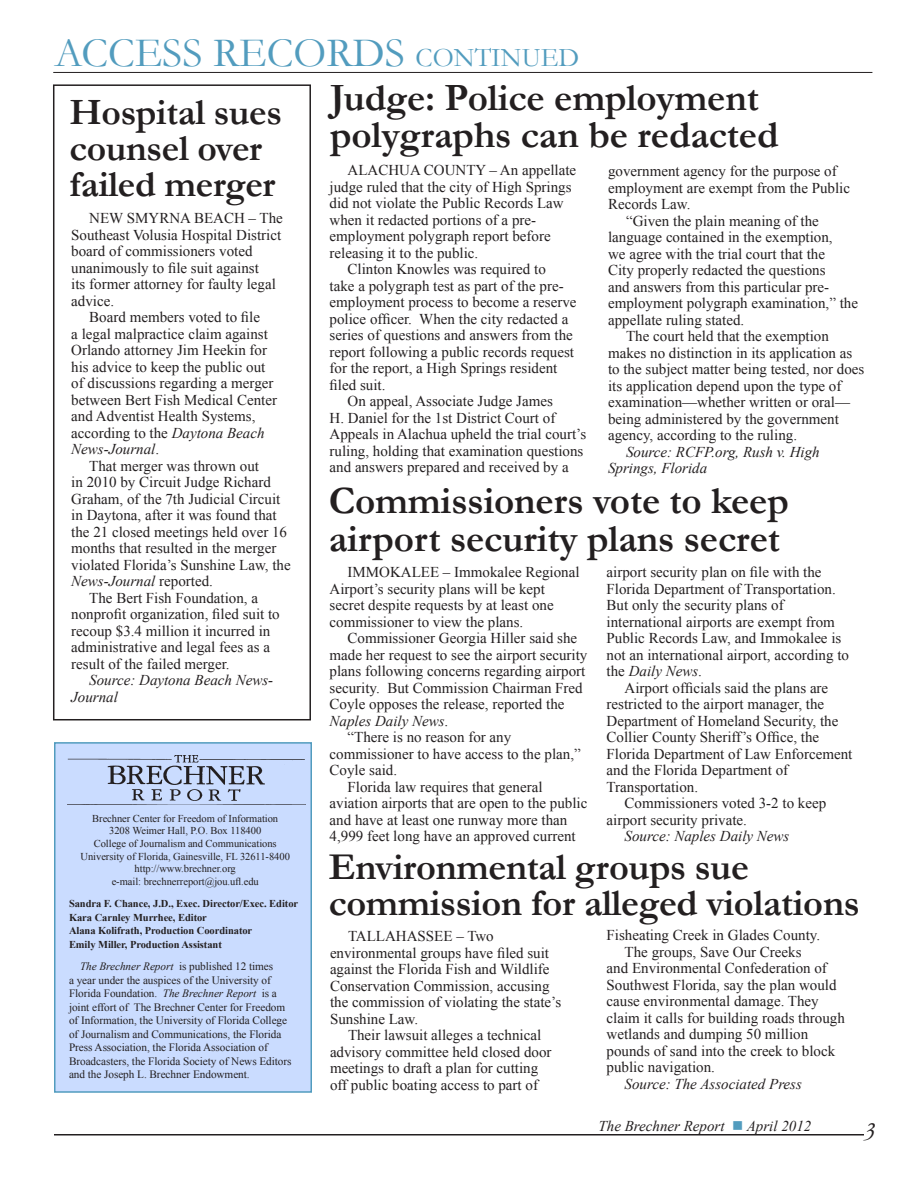
<style>
.page{position:relative;width:918px;height:1188px;background:#fff}
.page>*{position:absolute;margin:0;border:0;box-sizing:border-box;transform-origin:0 0}
.t1{font:42px "Garamond";color:#529cbe}
.Headline_26{font:700 39px "Garamond";letter-spacing:-.005em;color:#231f20}
.Headline_26-2{font:700 38.25px "Garamond";letter-spacing:-.01em;color:#231f20}
.Headline_26-3{font:700 37.5px/36px "Garamond";letter-spacing:-.01em;color:#231f20}
.t2{font:italic 27px "Garamond";color:#231f20}
.t3{font:15px/16.5px "Times New Roman";color:#231f20}
.t4{font:italic 15px/16.5px "Times New Roman";color:#231f20}
.t5{font:11.25px/13.5px "Times New Roman";letter-spacing:-.005em;color:#231f20}
.t6{font:10.5px "Times New Roman";letter-spacing:-.005em;color:#231f20}
.t7{font:700 10.5px "Times New Roman";letter-spacing:-.005em;color:#231f20}
.s1{font-size:27px}
.s2{font-style:italic}
.s3{color:#529cbe}
</style>
<div class="page">
<div style="left:53px;top:84px;width:258px;height:636px;border:2px solid #231f20"></div>
<hr style="left:54px;top:1134px;width:810px;height:2px;background:#231f20">
<div style="left:54px;top:742px;width:258px;height:351px;background:#cadcff;border:2px solid #529cbe"></div>
<img style="left:68px;top:755px;width:238px;height:50px">
<hr style="left:53px;top:72px;width:819px;height:1px;background:#231f20">
<p class="t1" style="left:55px;top:25px;width:526px">ACCESS RECORDS <span class="s1">CONTINUED</span></p>
<p class="Headline_26-3" style="left:70px;top:94px;width:214px">Hospital sues counsel over failed merger</p>
<p class="t3" style="left:71px;top:210px;width:213px;text-indent:18px">NEW SMYRNA BEACH – The<br>Southeast Volusia Hospital District board of commissioners voted unanimously to file suit against<br>its former attorney for faulty legal advice.</p>
<p class="t3" style="left:71px;top:309px;width:207px;text-indent:18px">Board members voted to file<br>a legal malpractice claim against<br>Orlando attorney Jim Heekin for his advice to keep the public out of discussions regarding a merger between Bert Fish Medical Center and Adventist Health Systems, according to the <span class="s2">Daytona Beach<br>News-Journal</span>.</p>
<p class="t3" style="left:71px;top:457px;width:221px;text-indent:18px">That merger was thrown out<br>in 2010 by Circuit Judge Richard<br>Graham, of the 7th Judicial Circuit in Daytona, after it was found that the 21 closed meetings held over 16 months that resulted in the merger violated Florida’s Sunshine Law, the<br><span class="s2">News-Journal</span> reported.</p>
<p class="t3" style="left:71px;top:589px;width:210px;text-indent:18px">The Bert Fish Foundation, a nonprofit organization, filed suit to recoup $3.4 million it incurred in administrative and legal fees as a result of the failed merger.</p>
<p class="t4" style="left:71px;top:672px;width:203px;text-indent:18px">Source: Daytona Beach News-<br>Journal</p>
<p class="t6" style="left:92px;top:811px;width:187px">Brechner Center for Freedom of Information</p>
<p class="t6" style="left:109px;top:824px;width:154px">3208 Weimer Hall, P.O. Box 118400</p>
<p class="t6" style="left:94px;top:836px;width:184px">College of Journalism and Communications</p>
<p class="t6" style="left:81px;top:849px;width:211px">University of Florida, Gainesville, FL 32611-8400</p>
<p class="t6" style="left:135px;top:862px;width:103px">http://www.brechner.org</p>
<p class="t6" style="left:112px;top:874px;width:149px">e-mail: brechnerreport@jou.ufl.edu</p>
<p class="t7" style="left:69px;top:897px;width:231px">Sandra F. Chance, J.D., Exec. Director/Exec. Editor</p>
<p class="t7" style="left:69px;top:910px;width:139px">Kara Carnley Murrhee, Editor</p>
<p class="t7" style="left:69px;top:924px;width:185px">Alana Kolifrath, Production Coordinator</p>
<p class="t7" style="left:69px;top:937px;width:154px">Emily Miller, Production Assistant</p>
<p class="t5" style="left:69px;top:960px;width:224px;text-indent:11px"><span class="s2">The Brechner Report</span> is published 12 times<br>a year under the auspices of the University of Florida Foundation. <span class="s2">The Brechner Report</span> is a joint effort of The Brechner Center for Freedom of Information, the University of Florida College of Journalism and Communications, the Florida Press Association, the Florida Association of Broadcasters, the Florida Society of News Editors and the Joseph L. Brechner Endowment.</p>
<p class="Headline_26" style="left:330px;top:71px;width:430px">Judge: Police employment</p>
<p class="Headline_26" style="left:330px;top:109px;width:450px">polygraphs can be redacted</p>
<p class="t3" style="left:330px;top:162px;width:248px;text-indent:18px">ALACHUA COUNTY – An appellate judge ruled that the city of High Springs did not violate the Public Records Law when it redacted portions of a pre&shy;employment polygraph report before releasing it to the public.</p>
<p class="t3" style="left:330px;top:261px;width:249px;text-indent:18px">Clinton Knowles was required to<br>take a polygraph test as part of the pre&shy;employment process to become a reserve police officer. When the city redacted a series of questions and answers from the report following a public records request for the report, a High Springs resident filed suit.</p>
<p class="t3" style="left:330px;top:393px;width:258px;text-indent:18px">On appeal, Associate Judge James<br>H. Daniel for the 1st District Court of Appeals in Alachua upheld the trial court’s ruling, holding that examination questions and answers prepared and received by a</p>
<p class="t3" style="left:608px;top:163px;width:244px">government agency for the purpose of employment are exempt from the Public<br>Records Law.</p>
<p class="t3" style="left:608px;top:212px;width:251px;text-indent:18px">“Given the plain meaning of the language contained in the exemption,<br>we agree with the trial court that the<br>City properly redacted the questions<br>and answers from this particular pre&shy;employment polygraph examination,” the appellate ruling stated.</p>
<p class="t3" style="left:608px;top:328px;width:258px;text-indent:18px">The court held that the exemption makes no distinction in its application as to the subject matter being tested, nor does its application depend upon the type of examination—whether written or oral— being administered by the government agency, according to the ruling.</p>
<p class="t4" style="left:608px;top:443px;width:213px;text-indent:18px">Source: RCFP.org, Rush v. High<br>Springs, Florida</p>
<p class="Headline_26" style="left:329px;top:474px;width:462px">Commissioners vote to keep</p>
<p class="Headline_26" style="left:329px;top:512px;width:453px">airport security plans secret</p>
<p class="t3" style="left:330px;top:564px;width:252px;text-indent:18px">IMMOKALEE – Immokalee Regional Airport’s security plans will be kept secret despite requests by at least one commissioner to view the plans.</p>
<p class="t3" style="left:330px;top:630px;width:259px;text-indent:18px">Commissioner Georgia Hiller said she made her request to see the airport security plans following concerns regarding airport security. But Commission Chairman Fred Coyle opposes the release, reported the <span class="s2">Naples Daily News</span>.</p>
<p class="t3" style="left:330px;top:729px;width:253px;text-indent:18px">“There is no reason for any commissioner to have access to the plan,”<br>Coyle said.</p>
<p class="t3" style="left:330px;top:778px;width:259px;text-indent:18px">Florida law requires that general aviation airports that are open to the public and have at least one runway more than 4,999 feet long have an approved current</p>
<p class="t3" style="left:607px;top:564px;width:244px">airport security plan on file with the Florida Department of Transportation.<br>But only the security plans of international airports are exempt from Public Records Law, and Immokalee is not an international airport, according to the <span class="s2">Daily News</span>.</p>
<p class="t3" style="left:607px;top:679px;width:247px;text-indent:18px">Airport officials said the plans are restricted to the airport manager, the Department of Homeland Security, the Collier County Sheriff’s Office, the Florida Department of Law Enforcement and the Florida Department of Transportation.</p>
<p class="t3" style="left:607px;top:795px;width:221px;text-indent:18px">Commissioners voted 3-2 to keep airport security private.</p>
<p class="t4" style="left:625px;top:827px;width:166px">Source: Naples Daily News</p>
<p class="Headline_26-2" style="left:329px;top:840px;width:422px">Environmental groups sue</p>
<p class="Headline_26-2" style="left:329px;top:876px;width:533px">commission for alleged violations</p>
<p class="t3" style="left:330px;top:928px;width:233px;text-indent:18px">TALLAHASSEE – Two environmental groups have filed suit against the Florida Fish and Wildlife<br>Conservation Commission, accusing the commission of violating the state’s<br>Sunshine Law.</p>
<p class="t3" style="left:330px;top:1027px;width:223px;text-indent:18px">Their lawsuit alleges a technical advisory committee held closed door meetings to draft a plan for cutting off public boating access to part of</p>
<p class="t3" style="left:607px;top:927px;width:215px">Fisheating Creek in Glades County.</p>
<p class="t3" style="left:607px;top:943px;width:240px;text-indent:18px">The groups, Save Our Creeks<br>and Environmental Confederation of Southwest Florida, say the plan would cause environmental damage. They claim it calls for building roads through wetlands and dumping 50 million pounds of sand into the creek to block public navigation.</p>
<p class="t4" style="left:625px;top:1075px;width:179px">Source: The Associated Press</p>
<p class="t4" style="left:598px;top:1117px;width:214px">The Brechner Report <span class="s3">■</span> April 2012</p>
<p class="t2" style="left:863px;top:1114px;width:14px">3</p>
</div>
